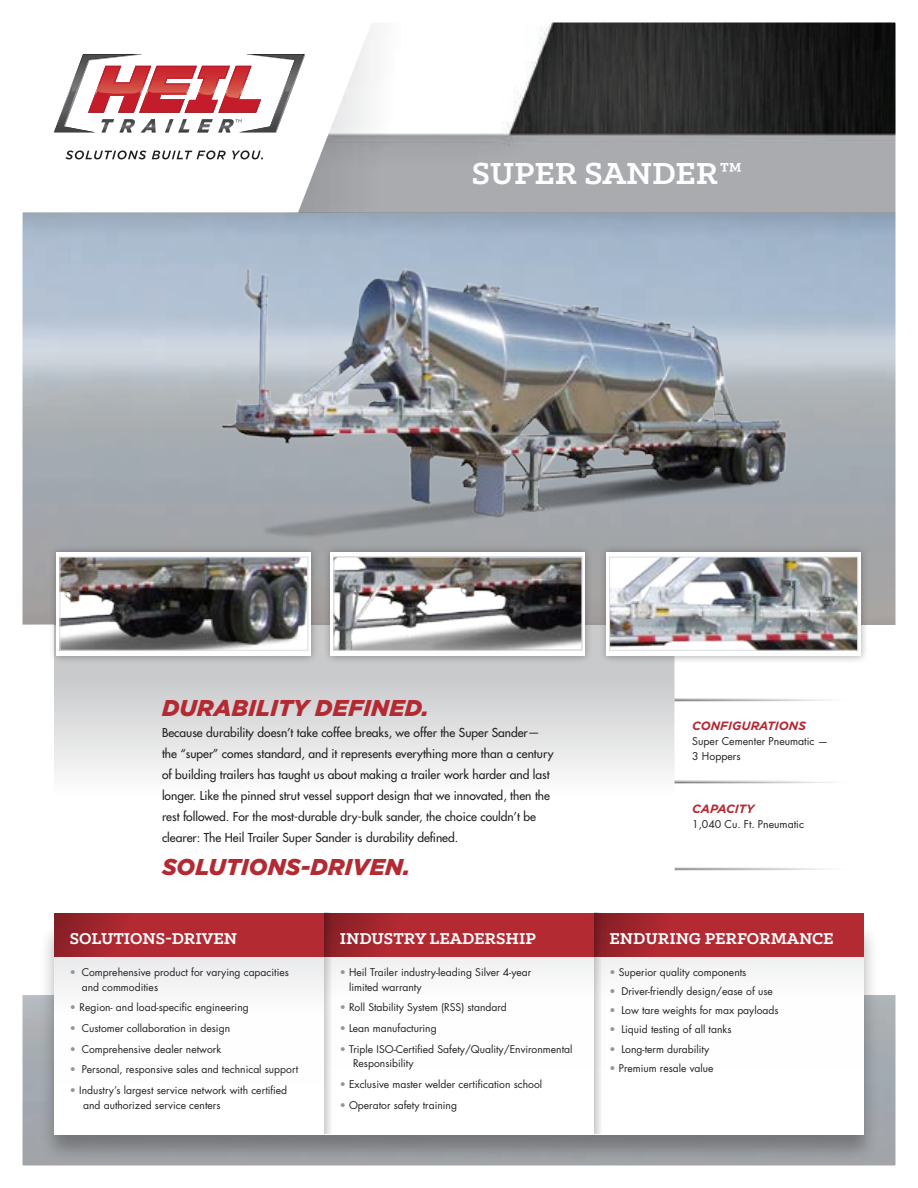
<style>
.page{position:relative;width:918px;height:1188px;background:#fff}
.page>*{position:absolute;margin:0;border:0;box-sizing:border-box;transform-origin:0 0}
.t1{font:700 34.5px "Klinic Slab";color:#fff}
.t2{font:italic 900 22.8px "Gotham";letter-spacing:.01em;color:#b32a33}
.t3{font:700 17.7px "Klinic Slab";color:#fff}
.t4{font:12px/21px "Futura";color:#231f20}
.t5{font:italic 700 12px "Gotham";color:#b32a33}
.t6{font:10.5px/15px "Futura";color:#231f20}
.t7{font:10.35px/14.9px "Futura";color:#231f20}
.s1{color:#939598}
</style>
<div class="page">
<img style="left:380px;top:23px;width:515px;height:189px">
<div style="left:54px;top:623px;width:621px;height:185px;background:linear-gradient(to bottom,#bdbebf,#fefefe)"></div>
<svg style="left:23px;top:995px;width:16px;height:43px"></svg>
<div style="left:23px;top:212px;width:872px;height:52px;background:linear-gradient(to bottom,#97a9bd,#acbed2)"></div>
<div style="left:598px;top:544px;width:270px;height:119px;background:#231f20;opacity:.35"></div>
<div style="left:606px;top:552px;width:255px;height:103px;background:#fff"></div>
<img style="left:611px;top:559px;width:245px;height:90px">
<div style="left:609px;top:557px;width:249px;height:94px;border:1px solid #dcdddf"></div>
<div style="left:49px;top:544px;width:270px;height:119px;background:#231f20;opacity:.35"></div>
<div style="left:57px;top:552px;width:254px;height:103px;background:linear-gradient(to right,#f9fafa,#f9fafa)"></div>
<img style="left:61px;top:559px;width:245px;height:90px">
<div style="left:59px;top:557px;width:249px;height:94px;border:1px solid #dcdddf"></div>
<div style="left:323px;top:544px;width:270px;height:119px;background:#231f20;opacity:.35"></div>
<svg style="left:331px;top:552px;width:254px;height:103px"></svg>
<img style="left:335px;top:559px;width:245px;height:90px">
<div style="left:333px;top:557px;width:249px;height:94px;border:1px solid #dcdddf"></div>
<svg style="left:67px;top:23px;width:313px;height:189px"></svg>
<div style="left:39px;top:920px;width:841px;height:243px;background:#231f20;opacity:.35"></div>
<div style="left:54px;top:922px;width:810px;height:213px;background:#fff"></div>
<div style="left:324px;top:938px;width:270px;height:130px;background:linear-gradient(to right,#fbfbfb,#fbfbfb)"></div>
<div style="left:54px;top:956px;width:270px;height:129px;background:linear-gradient(to bottom,#efeff0,#fff)"></div>
<div style="left:594px;top:938px;width:270px;height:130px;background:linear-gradient(to right,#fbfbfb,#fbfbfb)"></div>
<div style="left:54px;top:913px;width:810px;height:44px;background:#b32a33"></div>
<div style="left:54px;top:913px;width:144px;height:44px;background:linear-gradient(to right,#922229,#be2d36)"></div>
<div style="left:324px;top:913px;width:145px;height:43px;background:linear-gradient(to right,#95222a,#bd2c36)"></div>
<div style="left:594px;top:913px;width:145px;height:43px;background:linear-gradient(to right,#95222a,#bd2c36)"></div>
<svg style="left:324px;top:913px;width:12px;height:221px"></svg>
<svg style="left:594px;top:913px;width:12px;height:221px"></svg>
<hr style="left:675px;top:782px;width:175px;height:1px;background:#939598">
<hr style="left:675px;top:868px;width:175px;height:2px;background:#939598">
<hr style="left:675px;top:699px;width:175px;height:2px;background:#939598">
<svg style="left:232px;top:150px;width:31px;height:9px"></svg>
<svg style="left:65px;top:150px;width:161px;height:9px"></svg>
<svg style="left:54px;top:54px;width:251px;height:79px"></svg>
<img style="left:122px;top:221px;width:686px;height:326px">
<h1 class="t1" style="left:472px;top:151px;width:272px">SUPER SANDER™</h1>
<h2 class="t2" style="left:162px;top:695px;width:268px">DURABILITY DEFINED.</h2>
<p class="t4" style="left:162px;top:723px;width:393px">Because durability doesn’t take coffee breaks, we offer the Super Sander— the “super” comes standard, and it represents everything more than a century of building trailers has taught us about making a trailer work harder and last longer. Like the pinned strut vessel support design that we innovated, then the rest followed. For the most-durable dry-bulk sander, the choice couldn’t be clearer: The Heil Trailer Super Sander is durability defined.</p>
<h2 class="t2" style="left:162px;top:854px;width:250px">SOLUTIONS-DRIVEN.</h2>
<p class="t5" style="left:692px;top:718px;width:115px">CONFIGURATIONS</p>
<p class="t6" style="left:692px;top:733px;width:138px">Super Cementer Pneumatic —<br>3 Hoppers</p>
<p class="t5" style="left:692px;top:802px;width:63px">CAPACITY</p>
<p class="t6" style="left:692px;top:817px;width:113px">1,040 Cu. Ft. Pneumatic</p>
<h3 class="t3" style="left:70px;top:927px;width:169px">SOLUTIONS-DRIVEN</h3>
<h3 class="t3" style="left:340px;top:927px;width:198px">INDUSTRY LEADERSHIP</h3>
<h3 class="t3" style="left:610px;top:927px;width:226px">ENDURING PERFORMANCE</h3>
<p class="t7" style="left:82px;top:965px;width:209px;text-indent:-12px"><span class="s1">•</span> Comprehensive product for varying capacities and commodities</p>
<p class="t7" style="left:70px;top:1000px;width:180px"><span class="s1">•</span> Region- and load-specific engineering</p>
<p class="t7" style="left:70px;top:1021px;width:162px"><span class="s1">•</span> Customer collaboration in design</p>
<p class="t7" style="left:70px;top:1042px;width:153px"><span class="s1">•</span> Comprehensive dealer network</p>
<p class="t7" style="left:70px;top:1062px;width:230px"><span class="s1">•</span> Personal, responsive sales and technical support</p>
<p class="t7" style="left:83px;top:1083px;width:206px;text-indent:-13px"><span class="s1">•</span> Industry’s largest service network with certified and authorized service centers</p>
<p class="t7" style="left:349px;top:965px;width:184px;text-indent:-9px"><span class="s1">•</span> Heil Trailer industry-leading Silver 4-year limited warranty</p>
<p class="t7" style="left:340px;top:1000px;width:169px"><span class="s1">•</span> Roll Stability System (RSS) standard</p>
<p class="t7" style="left:340px;top:1021px;width:99px"><span class="s1">•</span> Lean manufacturing</p>
<p class="t7" style="left:353px;top:1042px;width:221px;text-indent:-13px"><span class="s1">•</span> Triple ISO-Certified Safety/Quality/Environmental<br>Responsibility</p>
<p class="t7" style="left:340px;top:1077px;width:204px"><span class="s1">•</span> Exclusive master welder certification school</p>
<p class="t7" style="left:340px;top:1098px;width:119px"><span class="s1">•</span> Operator safety training</p>
<p class="t7" style="left:610px;top:965px;width:138px"><span class="s1">•</span> Superior quality components</p>
<p class="t7" style="left:610px;top:984px;width:165px"><span class="s1">•</span> Driver-friendly design/ease of use</p>
<p class="t7" style="left:610px;top:1003px;width:171px"><span class="s1">•</span> Low tare weights for max payloads</p>
<p class="t7" style="left:610px;top:1022px;width:123px"><span class="s1">•</span> Liquid testing of all tanks</p>
<p class="t7" style="left:610px;top:1042px;width:101px"><span class="s1">•</span> Long-term durability</p>
<p class="t7" style="left:610px;top:1061px;width:106px"><span class="s1">•</span> Premium resale value</p>
</div>
